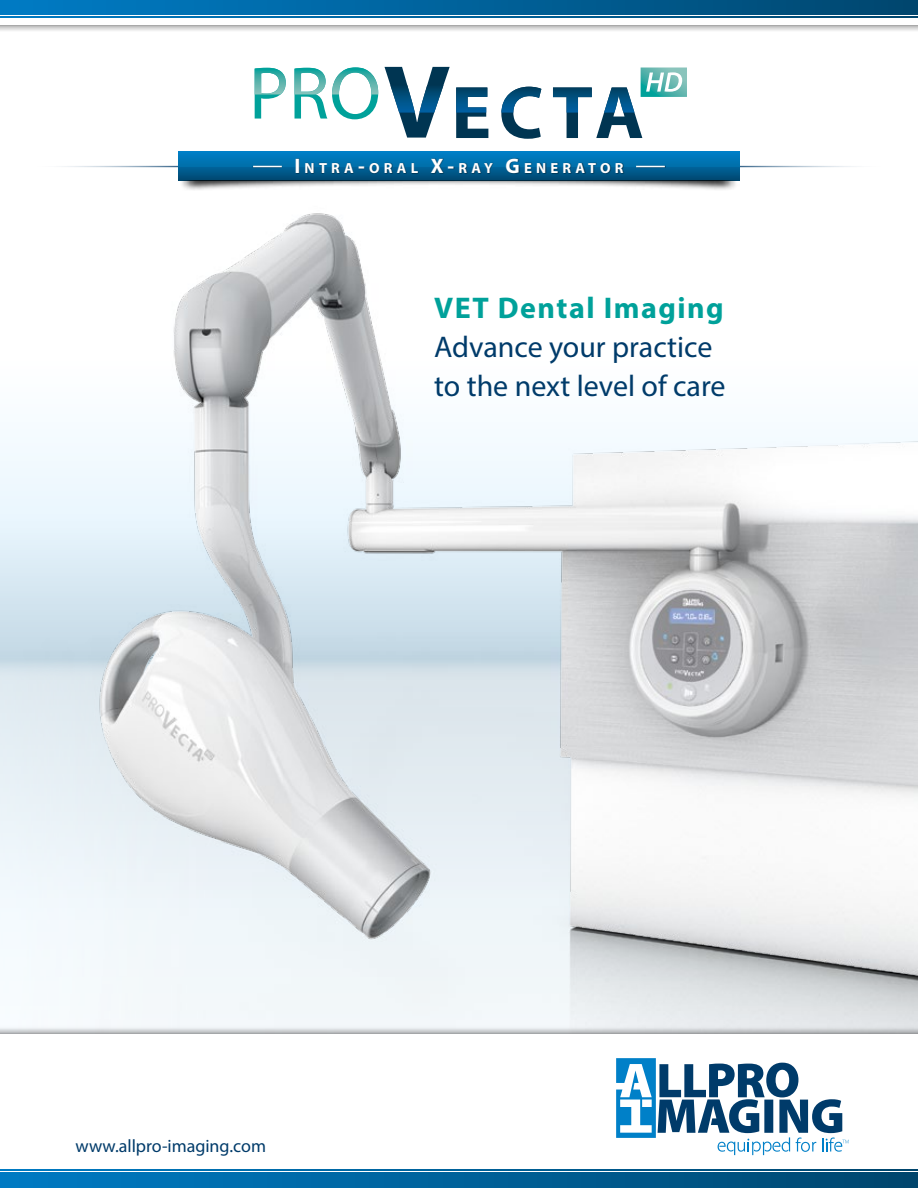
<style>
.page{position:relative;width:918px;height:1188px;background:#fff}
.page>*{position:absolute;margin:0;border:0;box-sizing:border-box;transform-origin:0 0}
.t1{font:30px/39px "Myriad Pro";color:#003b6a}
.t2{font:18px "Myriad Pro";color:#003b6a}
.t3{font:700 14.7px "Myriad Pro";letter-spacing:.285em;color:#fff}
.s1{font-size:21px}
.s2{font-weight:700;color:#00a19a}
</style>
<div class="page">
<img style="left:0;top:213px;width:918px;height:813px">
<div style="left:0;top:1026px;width:918px;height:162px;background:#000;opacity:.75"></div>
<div style="left:0;top:1034px;width:918px;height:154px;background:#fff"></div>
<hr style="left:27px;top:166px;width:864px;height:1px;background:#003b6a">
<svg style="left:178px;top:167px;width:562px;height:14px;background:#004a75"></svg>
<svg style="left:178px;top:152px;width:562px;height:15px;background:#0078bb"></svg>
<img style="left:181px;top:181px;width:555px;height:9px">
<svg style="left:616px;top:1058px;width:233px;height:97px"></svg>
<div style="left:253px;top:159px;width:413px;height:16px;background:#000;opacity:.5"></div>
<svg style="left:253px;top:166px;width:29px;height:1px"></svg>
<svg style="left:636px;top:166px;width:29px;height:1px"></svg>
<svg style="left:255px;top:95px;width:25px;height:24px"></svg>
<svg style="left:295px;top:67px;width:83px;height:52px"></svg>
<svg style="left:456px;top:88px;width:32px;height:50px"></svg>
<svg style="left:385px;top:67px;width:65px;height:71px"></svg>
<svg style="left:553px;top:68px;width:134px;height:70px"></svg>
<img style="left:456px;top:88px;width:31px;height:25px">
<svg style="left:501px;top:87px;width:40px;height:52px"></svg>
<img style="left:553px;top:88px;width:39px;height:25px">
<img style="left:604px;top:88px;width:30px;height:25px">
<img style="left:419px;top:85px;width:24px;height:28px">
<img style="left:390px;top:85px;width:25px;height:28px">
<img style="left:255px;top:68px;width:31px;height:27px">
<img style="left:295px;top:68px;width:31px;height:27px">
<img style="left:332px;top:68px;width:46px;height:27px">
<div style="left:0;top:0;width:918px;height:33px;background:#000;opacity:.75"></div>
<div style="left:0;top:0;width:918px;height:25px;background:#fff"></div>
<svg style="left:0;top:0;width:918px;height:14px;background:#00619a"></svg>
<svg style="left:0;top:1173px;width:918px;height:15px;background:#006099"></svg>
<svg style="left:0;top:16px;width:918px;height:2px;background:#00619a"></svg>
<svg style="left:0;top:1169px;width:918px;height:2px;background:#006099"></svg>
<p class="t3" style="left:294px;top:159px;width:331px"><span class="s1">I</span>NTRA<span class="s1">-</span>ORAL <span class="s1">X-</span>RAY <span class="s1">G</span>ENERATOR</p>
<p class="t1" style="left:434px;top:288px;width:293px"><span class="s2">VET Dental Imaging<br></span>Advance your practice to the next level of care</p>
<p class="t2" style="left:76px;top:1135px;width:192px">www.allpro-imaging.com</p>
</div>
